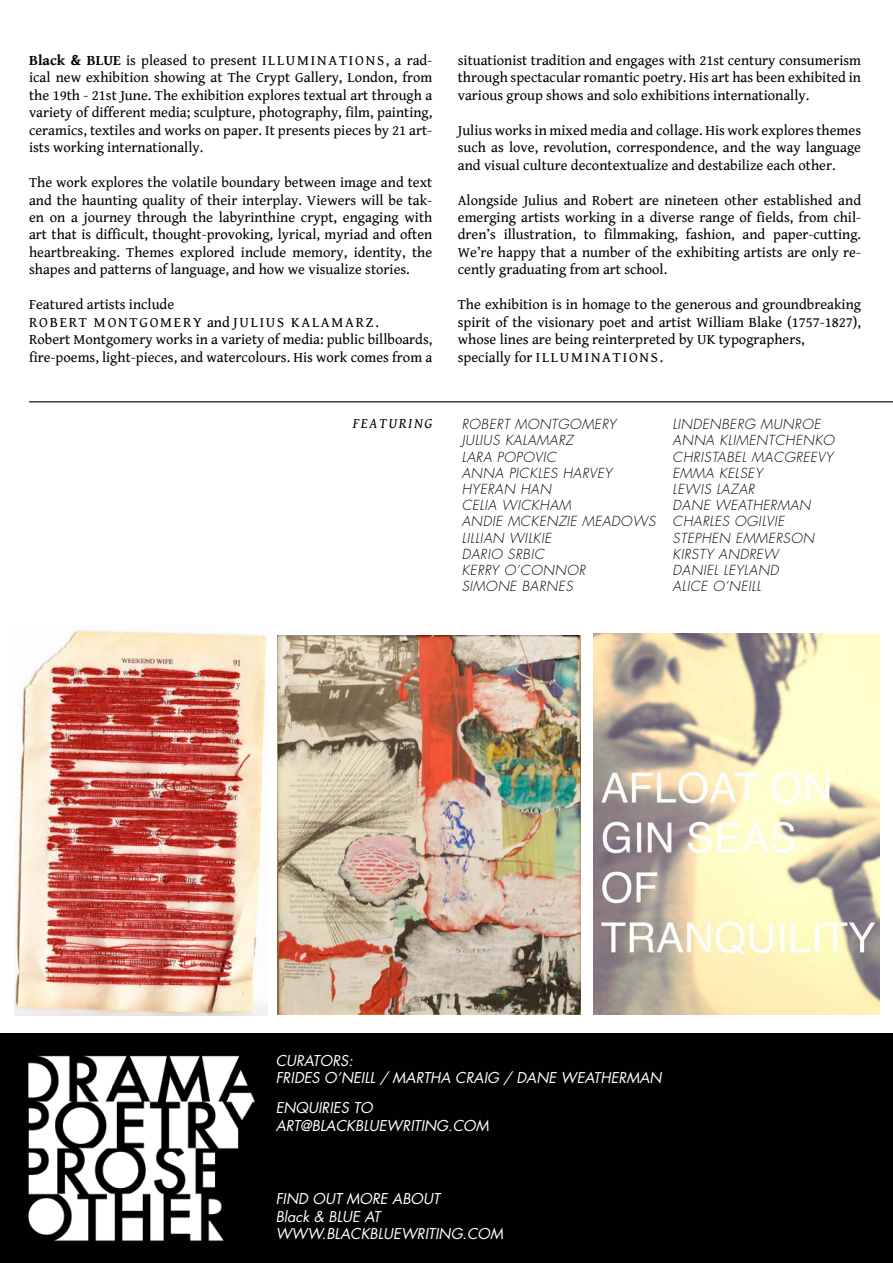
<style>
.page{position:relative;width:893px;height:1263px;background:#fff}
.page>*{position:absolute;margin:0;border:0;box-sizing:border-box;transform-origin:0 0}
.t1{font:14.55px/17.4px "Gentium Book Basic";color:#000;text-align:justify}
.t2{font:italic 14.55px/17.4px "Futura LT";color:#fff}
.t3{font:italic 14.55px "Gentium Book Basic";letter-spacing:.11em;color:#000}
.t4{font:italic 300 13.5px/16.2px "Futura LT";letter-spacing:.04em;color:#000}
.s1{font-weight:700}
</style>
<div class="page">
<div style="left:0;top:1033px;width:893px;height:230px;background:#000101"></div>
<img style="left:28px;top:1055px;width:227px;height:187px">
<img style="left:15px;top:630px;width:253px;height:385px">
<img style="left:593px;top:634px;width:286px;height:381px">
<img style="left:277px;top:635px;width:303px;height:380px">
<hr style="left:29px;top:401px;width:864px;height:1px;background:#000">
<p class="t1" style="left:29px;top:51px;width:405px"><span class="s1">Black &amp; BLUE</span> is pleased to present I L L U M I N A T I O N S , a rad&shy;ical new exhibition showing at The Crypt Gallery, London, from the 19th - 21st June. The exhibition explores textual art through a variety of different media; sculpture, photography, film, painting, ceramics, textiles and works on paper. It presents pieces by 21 art&shy;ists working internationally.</p>
<p class="t1" style="left:29px;top:173px;width:405px">The work explores the volatile boundary between image and text and the haunting quality of their interplay. Viewers will be tak&shy;en on a journey through the labyrinthine crypt, engaging with art that is difficult, thought-provoking, lyrical, myriad and often heartbreaking. Themes explored include memory, identity, the shapes and patterns of language, and how we visualize stories.</p>
<p class="t1" style="left:29px;top:295px;width:405px;text-align:left">Featured artists include<br>ROBERT MONTGOMERY and JULIUS KALAMARZ.<br>Robert Montgomery works in a variety of media: public billboards, fire-poems, light-pieces, and watercolours. His work comes from a</p>
<p class="t3" style="left:353px;top:413px;width:81px">FEATURING</p>
<p class="t1" style="left:458px;top:51px;width:405px">situationist tradition and engages with 21st century consumerism through spectacular romantic poetry. His art has been exhibited in various group shows and solo exhibitions internationally.</p>
<p class="t1" style="left:458px;top:121px;width:405px">Julius works in mixed media and collage. His work explores themes such as love, revolution, correspondence, and the way language and visual culture decontextualize and destabilize each other.</p>
<p class="t1" style="left:458px;top:191px;width:405px">Alongside Julius and Robert are nineteen other established and emerging artists working in a diverse range of fields, from chil&shy;dren’s illustration, to filmmaking, fashion, and paper-cutting.<br>We’re happy that a number of the exhibiting artists are only re&shy;cently graduating from art school.</p>
<p class="t1" style="left:458px;top:295px;width:405px;text-align:left">The exhibition is in homage to the generous and groundbreaking spirit of the visionary poet and artist William Blake (1757-1827), whose lines are being reinterpreted by UK typographers, specially for ILLUMINATIONS.</p>
<p class="t4" style="left:462px;top:416px;width:195px">ROBERT MONTGOMERY<br>JULIUS KALAMARZ<br>LARA POPOVIC<br>ANNA PICKLES HARVEY<br>HYERAN HAN<br>CELIA WICKHAM<br>ANDIE MCKENZIE MEADOWS<br>LILLIAN WILKIE<br>DARIO SRBIC<br>KERRY O’CONNOR<br>SIMONE BARNES</p>
<p class="t4" style="left:673px;top:416px;width:163px">LINDENBERG MUNROE<br>ANNA KLIMENTCHENKO<br>CHRISTABEL MACGREEVY<br>EMMA KELSEY<br>LEWIS LAZAR<br>DANE WEATHERMAN<br>CHARLES OGILVIE<br>STEPHEN EMMERSON<br>KIRSTY ANDREW<br>DANIEL LEYLAND<br>ALICE O’NEILL</p>
<p class="t2" style="left:276px;top:1052px;width:387px">CURATORS:<br>FRIDES O’NEILL / MARTHA CRAIG / DANE WEATHERMAN</p>
<p class="t2" style="left:276px;top:1099px;width:215px">ENQUIRIES TO<br>ART@BLACKBLUEWRITING.COM</p>
<p class="t2" style="left:276px;top:1190px;width:229px">FIND OUT MORE ABOUT<br>Black &amp; BLUE AT<br>WWW.BLACKBLUEWRITING.COM</p>
</div>
